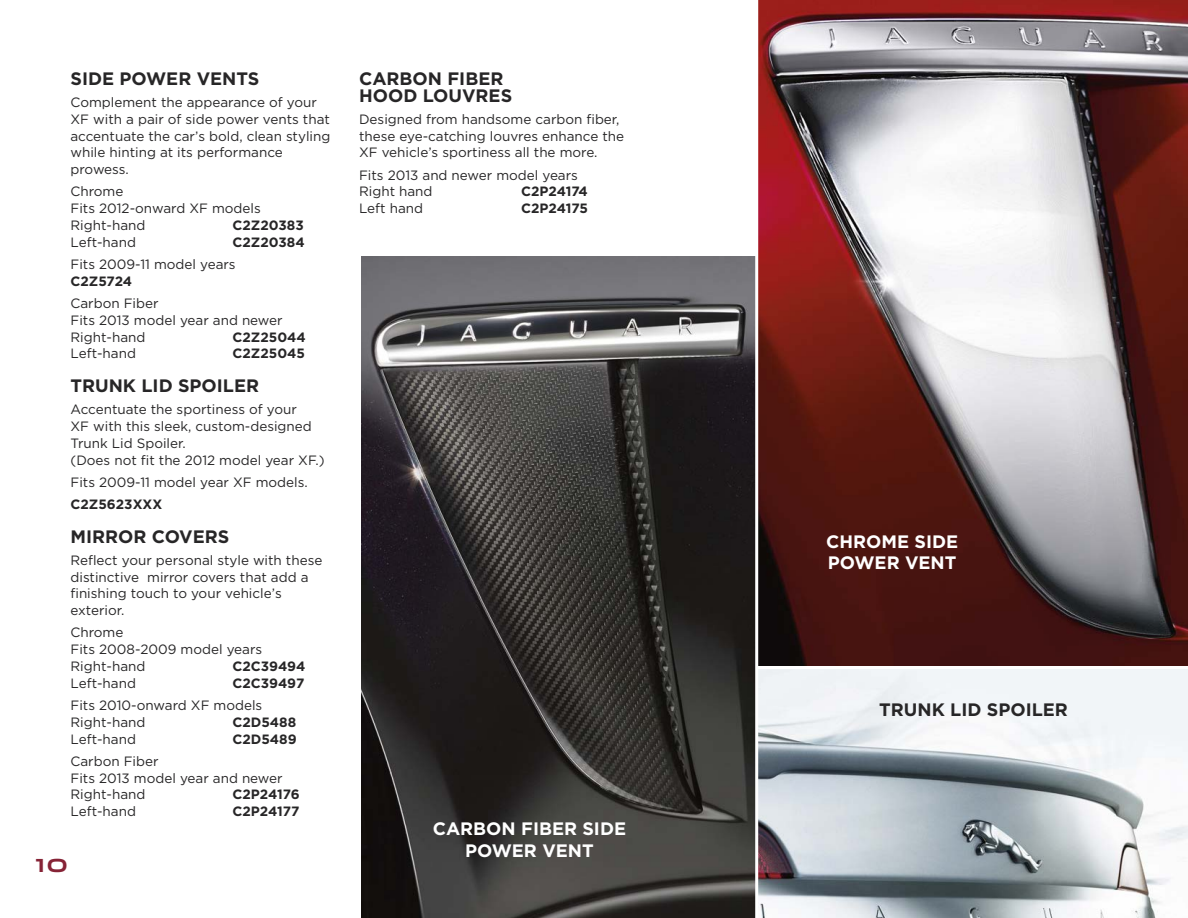
<style>
.page{position:relative;width:1188px;height:918px;background:#fff}
.page>*{position:absolute;margin:0;border:0;box-sizing:border-box;transform-origin:0 0}
.t1{font:700 18px/16.8px "Gotham";color:#272627}
.t2{font:700 18px/21.6px "Gotham";color:#fff}
.t3{font:700 18px "Jaguar";color:#862336}
.t4{font:13.5px/16.8px "Gotham";color:#272627}
.t5{font:700 13.5px "Gotham";color:#272627}
</style>
<div class="page">
<img style="left:758px;top:0;width:430px;height:666px">
<svg style="left:758px;top:669px;width:430px;height:249px"></svg>
<img style="left:361px;top:256px;width:394px;height:662px">
<h1 class="t1" style="left:71px;top:70px;width:190px">SIDE POWER VENTS</h1>
<p class="t4" style="left:71px;top:94px;width:261px">Complement the appearance of your<br>XF with a pair of side power vents that accentuate the car’s bold, clean styling while hinting at its performance prowess.</p>
<p class="t4" style="left:71px;top:183px;width:192px">Chrome<br>Fits 2012-onward XF models<br>Right-hand</p>
<p class="t5" style="left:233px;top:218px;width:73px">C2Z20383</p>
<p class="t4" style="left:71px;top:234px;width:67px">Left-hand</p>
<p class="t5" style="left:233px;top:234px;width:74px">C2Z20384</p>
<p class="t4" style="left:71px;top:256px;width:167px">Fits 2009-11 model years</p>
<p class="t5" style="left:71px;top:273px;width:63px">C2Z5724</p>
<p class="t4" style="left:71px;top:295px;width:214px">Carbon Fiber<br>Fits 2013 model year and newer<br>Right-hand</p>
<p class="t5" style="left:233px;top:329px;width:75px">C2Z25044</p>
<p class="t4" style="left:71px;top:345px;width:67px">Left-hand</p>
<p class="t5" style="left:233px;top:346px;width:74px">C2Z25045</p>
<h1 class="t1" style="left:71px;top:377px;width:190px">TRUNK LID SPOILER</h1>
<p class="t4" style="left:71px;top:401px;width:256px">Accentuate the sportiness of your<br>XF with this sleek, custom-designed<br>Trunk Lid Spoiler.<br>(Does not fit the 2012 model year XF.)</p>
<p class="t4" style="left:71px;top:474px;width:239px">Fits 2009-11 model year XF models.</p>
<p class="t5" style="left:71px;top:497px;width:93px">C2Z5623XXX</p>
<h1 class="t1" style="left:71px;top:528px;width:160px">MIRROR COVERS</h1>
<p class="t4" style="left:71px;top:552px;width:253px">Reflect your personal style with these distinctive mirror covers that add a finishing touch to your vehicle’s exterior.</p>
<p class="t4" style="left:71px;top:624px;width:193px">Chrome<br>Fits 2008-2009 model years<br>Right-hand</p>
<p class="t5" style="left:233px;top:659px;width:74px">C2C39494</p>
<p class="t4" style="left:71px;top:675px;width:67px">Left-hand</p>
<p class="t5" style="left:233px;top:675px;width:73px">C2C39497</p>
<p class="t4" style="left:71px;top:697px;width:193px">Fits 2010-onward XF models<br>Right-hand</p>
<p class="t5" style="left:233px;top:714px;width:65px">C2D5488</p>
<p class="t4" style="left:71px;top:731px;width:67px">Left-hand</p>
<p class="t5" style="left:233px;top:731px;width:66px">C2D5489</p>
<p class="t4" style="left:71px;top:753px;width:214px">Carbon Fiber<br>Fits 2013 model year and newer<br>Right-hand</p>
<p class="t5" style="left:233px;top:787px;width:69px">C2P24176</p>
<p class="t4" style="left:71px;top:803px;width:67px">Left-hand</p>
<p class="t5" style="left:233px;top:804px;width:69px">C2P24177</p>
<h1 class="t3" style="left:36px;top:859px;width:34px">10</h1>
<h1 class="t1" style="left:359px;top:70px;width:155px">CARBON FIBER<br>HOOD LOUVRES</h1>
<p class="t4" style="left:359px;top:111px;width:267px">Designed from handsome carbon fiber, these eye-catching louvres enhance the<br>XF vehicle’s sportiness all the more.</p>
<p class="t4" style="left:359px;top:167px;width:220px">Fits 2013 and newer model years<br>Right hand</p>
<p class="t5" style="left:521px;top:184px;width:68px">C2P24174</p>
<p class="t4" style="left:359px;top:200px;width:66px">Left hand</p>
<p class="t5" style="left:521px;top:201px;width:68px">C2P24175</p>
<h1 class="t2" style="left:433px;top:818px;width:195px;text-align:center">CARBON FIBER SIDE<br>POWER VENT</h1>
<h1 class="t2" style="left:826px;top:531px;width:133px">CHROME SIDE<br>POWER VENT</h1>
<h1 class="t1" style="left:879px;top:702px;width:190px">TRUNK LID SPOILER</h1>
</div>
